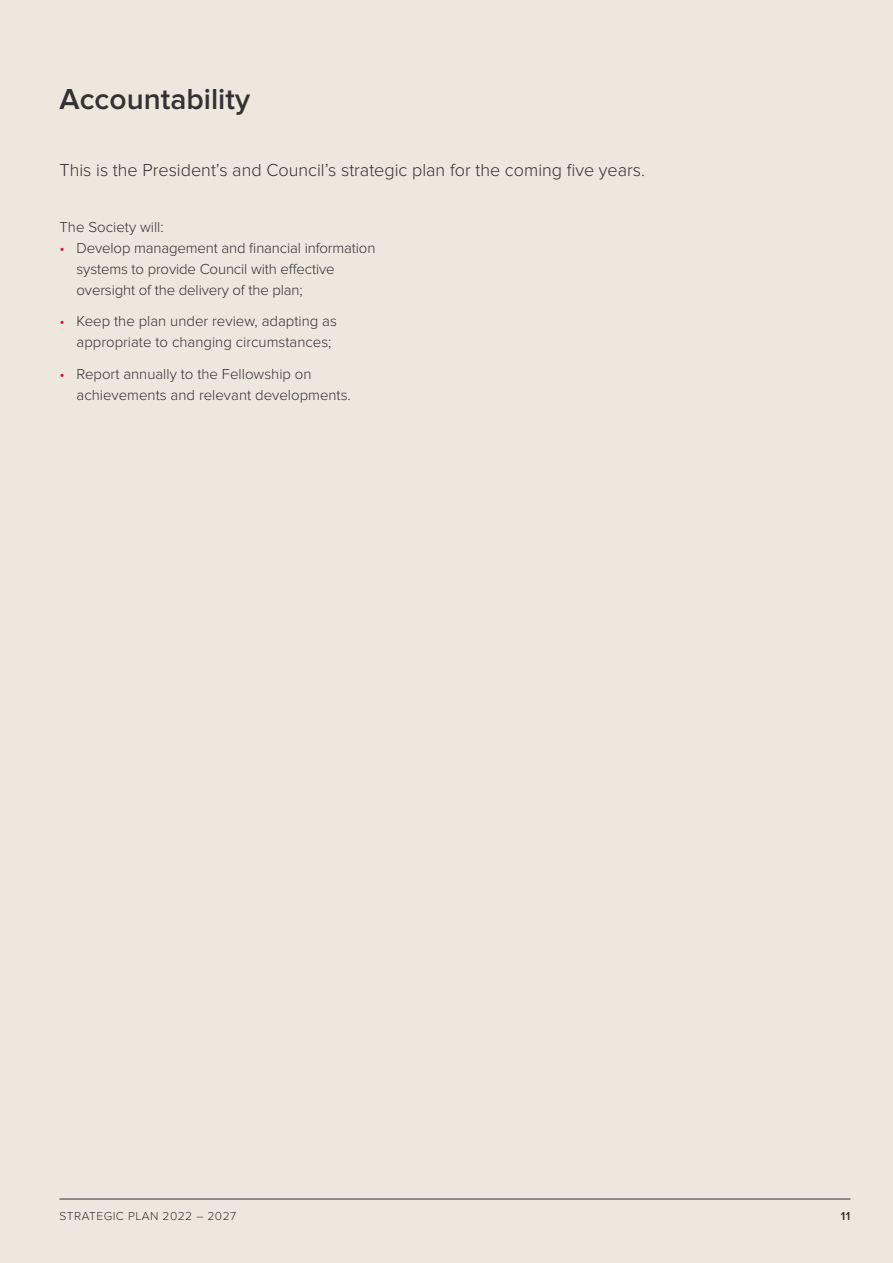
<style>
.page{position:relative;width:893px;height:1263px;background:#ede7dd}
.page>*{position:absolute;margin:0;border:0;box-sizing:border-box;transform-origin:0 0}
.Heading_1{font:600 30px "Proxima Nova";color:#333132}
.Strategy_intro{font:300 18px "Proxima Nova";color:#333132}
.Body_copy{font:300 15px/21px "Proxima Nova";color:#333132}
.t1{font:300 12px "Proxima Nova";letter-spacing:.04em;color:#333132}
.t2{font:600 12px "Proxima Nova";color:#333132}
.s1{color:#d31245}
</style>
<div class="page">
<hr style="left:60px;top:1199px;width:790px;height:1px;background:#333132">
<p class="Heading_1" style="left:60px;top:81px;width:192px">Accountability</p>
<p class="Strategy_intro" style="left:60px;top:160px;width:587px">This is the President’s and Council’s strategic plan for the coming five years.</p>
<p class="Body_copy" style="left:60px;top:216px;width:106px">The Society will:</p>
<p class="Body_copy" style="left:77px;top:237px;width:300px;text-indent:-17px"><span class="s1">•</span> Develop management and financial information systems to provide Council with effective oversight of the delivery of the plan;</p>
<p class="Body_copy" style="left:77px;top:311px;width:262px;text-indent:-17px"><span class="s1">•</span> Keep the plan under review, adapting as appropriate to changing circumstances;</p>
<p class="Body_copy" style="left:77px;top:363px;width:276px;text-indent:-17px"><span class="s1">•</span> Report annually to the Fellowship on achievements and relevant developments.</p>
<p class="t1" style="left:60px;top:1209px;width:178px">STRATEGIC PLAN 2022 – 2027</p>
<p class="t2" style="left:841px;top:1209px;width:11px">11</p>
</div>
